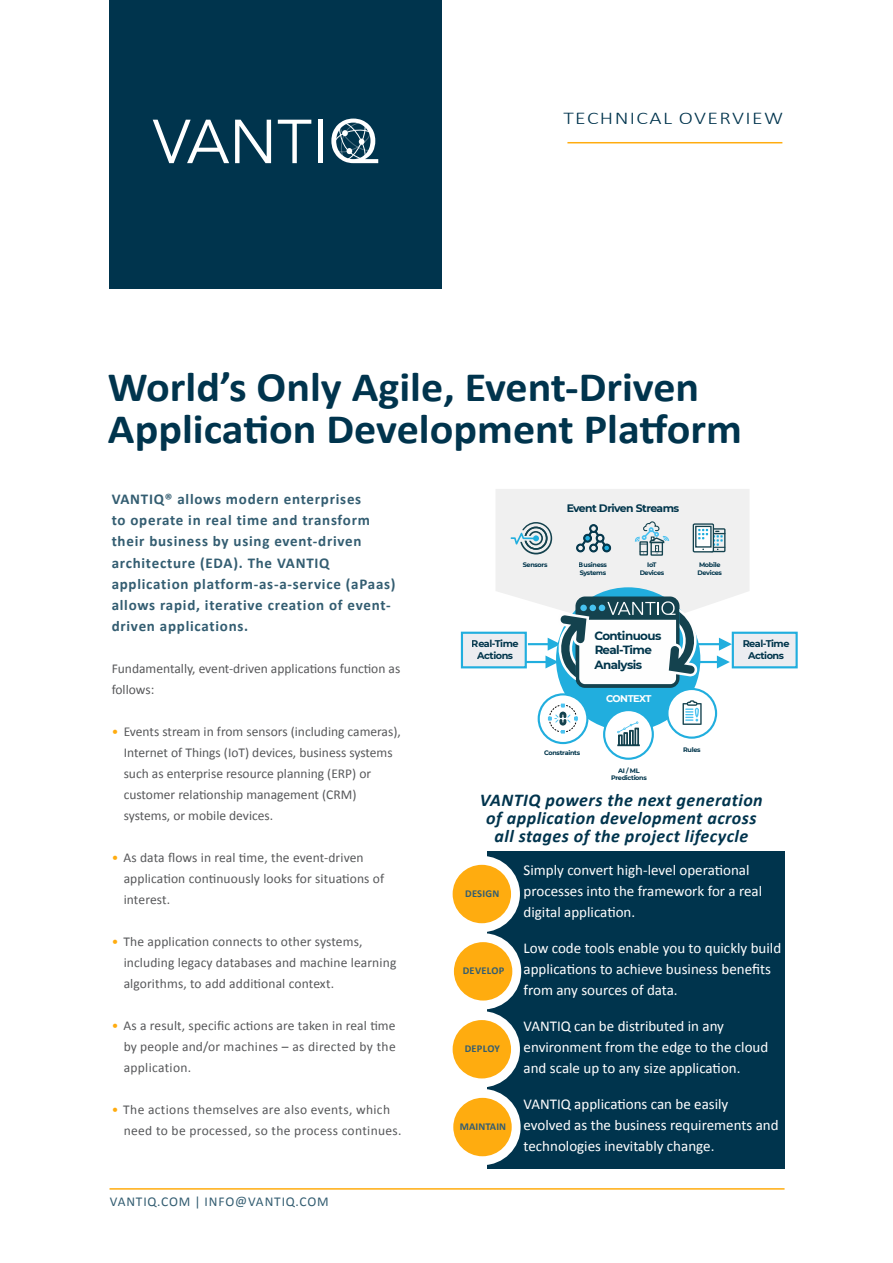
<style>
.page{position:relative;width:893px;height:1263px;background:#fff}
.page>*{position:absolute;margin:0;border:0;box-sizing:border-box;transform-origin:0 0}
.Paragraph_Style_1{font:700 42px/42px "Calibri";color:#00344d;scale:1.05 1}
.t1{font:italic 700 18px "Calibri";letter-spacing:.025em;color:#00344d}
.Paragraph_Style_1-2{font:300 18px "Calibri";letter-spacing:.065em;color:#00344d;scale:1.2 1}
.t2{font:15px/21px "Calibri";color:#fff}
.Paragraph_Style_1-3{font:700 15px/21px "Calibri";letter-spacing:.05em;color:#335d71}
.Body_Text{font:13.5px/21px "Calibri";color:#57585a}
.Body_Text-2{font:13.5px/21px "Calibri";letter-spacing:.025em;color:#57585a}
.Paragraph_Style_1-4{font:13.5px "Calibri";letter-spacing:.065em;color:#335d71}
.t3{font:700 11.85px/14.5px "Montserrat";letter-spacing:-.045em;color:#01354b}
.t4{font:700 10.8px "Montserrat";letter-spacing:-.05em;color:#01354b}
.t5{font:700 10.5px "Calibri";letter-spacing:.025em;color:#335d71}
.t6{font:700 9.75px/11.9px "Montserrat";letter-spacing:-.05em;color:#01354b;text-align:center}
.t7{font:700 9.75px "Montserrat";letter-spacing:-.05em;color:#fff}
.t8{font:700 6.45px/8.1px "Montserrat";letter-spacing:-.05em;color:#01354b}
.s1{color:#ffac0f}
</style>
<div class="page">
<hr style="left:567px;top:142px;width:215px;height:1px;background:#ffac0f">
<div style="left:110px;top:0;width:332px;height:289px;background:#00344d"></div>
<svg style="left:153px;top:120px;width:76px;height:43px"></svg>
<svg style="left:235px;top:120px;width:36px;height:43px"></svg>
<svg style="left:278px;top:120px;width:33px;height:43px"></svg>
<div style="left:318px;top:120px;width:5px;height:43px;background:#fff"></div>
<svg style="left:331px;top:119px;width:47px;height:44px"></svg>
<hr style="left:110px;top:1188px;width:674px;height:2px;background:#ffac0f">
<div style="left:487px;top:851px;width:297px;height:318px;background:#00344d"></div>
<div style="left:444px;top:856px;width:76px;height:76px;background:#fff;border-radius:50%"></div>
<div style="left:453px;top:865px;width:58px;height:58px;background:#ffac0f;border-radius:50%"></div>
<div style="left:445px;top:933px;width:76px;height:76px;background:#fff;border-radius:50%"></div>
<div style="left:454px;top:942px;width:58px;height:58px;background:#ffac0f;border-radius:50%"></div>
<div style="left:444px;top:1011px;width:76px;height:76px;background:#fff;border-radius:50%"></div>
<div style="left:453px;top:1020px;width:58px;height:58px;background:#ffac0f;border-radius:50%"></div>
<div style="left:444px;top:1089px;width:77px;height:76px;background:#fff;border-radius:50%"></div>
<div style="left:453px;top:1098px;width:59px;height:58px;background:#ffac0f;border-radius:50%"></div>
<div style="left:462px;top:633px;width:64px;height:34px;background:#ecedf1"></div>
<div style="left:461px;top:632px;width:66px;height:36px;border:2px solid #21aede"></div>
<div style="left:733px;top:633px;width:64px;height:34px;background:#ecedf1"></div>
<div style="left:732px;top:632px;width:66px;height:36px;border:2px solid #21aede"></div>
<div style="left:556px;top:587px;width:144px;height:144px;background:#21aede;border-radius:50%"></div>
<div style="left:575px;top:596px;width:104px;height:92px;background:#14424e;border-radius:10px"></div>
<svg style="left:495px;top:489px;width:255px;height:196px"></svg>
<svg style="left:539px;top:694px;width:48px;height:49px"></svg>
<div style="left:538px;top:693px;width:50px;height:51px;border:2px solid #21aede;border-radius:50%"></div>
<svg style="left:548px;top:703px;width:30px;height:30px"></svg>
<div style="left:667px;top:689px;width:49px;height:49px;background:#fff;border-radius:50%"></div>
<div style="left:666px;top:688px;width:51px;height:51px;border:2px solid #21aede;border-radius:50%"></div>
<svg style="left:682px;top:700px;width:20px;height:25px"></svg>
<div style="left:604px;top:710px;width:49px;height:49px;background:#fff;border-radius:50%"></div>
<div style="left:603px;top:709px;width:51px;height:51px;border:2px solid #21aede;border-radius:50%"></div>
<svg style="left:617px;top:721px;width:23px;height:25px"></svg>
<p class="Paragraph_Style_1-2" style="left:563px;top:107px;width:184px">TECHNICAL OVERVIEW</p>
<p class="Paragraph_Style_1" style="left:108px;top:365px;width:605px">World’s Only Agile, Event-Driven<br>Application Development Platform</p>
<p class="Paragraph_Style_1-3" style="left:112px;top:488px;width:285px">VANTIQ® allows modern enterprises<br>to operate in real time and transform their business by using event-driven architecture (EDA). The VANTIQ application platform-as-a-service (aPaas) allows rapid, iterative creation of event&shy;driven applications.</p>
<p class="Body_Text" style="left:112px;top:657px;width:290px">Fundamentally, event-driven applications function as follows:</p>
<p class="Body_Text" style="left:124px;top:720px;width:279px;text-indent:-12px"><span class="s1">•</span> Events stream in from sensors (including cameras), Internet of Things (IoT) devices, business systems such as enterprise resource planning (ERP) or customer relationship management (CRM) systems, or mobile devices.</p>
<p class="Body_Text" style="left:124px;top:846px;width:262px;text-indent:-12px"><span class="s1">•</span> As data flows in real time, the event-driven application continuously looks for situations of interest.</p>
<p class="Body_Text" style="left:124px;top:930px;width:274px;text-indent:-12px"><span class="s1">•</span> The application connects to other systems, including legacy databases and machine learning algorithms, to add additional context.</p>
<p class="Body_Text" style="left:124px;top:1014px;width:274px;text-align:justify;text-indent:-12px"><span class="s1">•</span> As a result, specific actions are taken in real time by people and/or machines – as directed by the application.</p>
<p class="Body_Text-2" style="left:124px;top:1098px;width:279px;text-indent:-12px"><span class="s1">•</span> The actions themselves are also events, which need to be processed, so the process continues.</p>
<p class="Paragraph_Style_1-4" style="left:110px;top:1192px;width:220px">VANTIQ.COM | INFO@VANTIQ.COM</p>
<p class="t4" style="left:566px;top:500px;width:114px">Event Driven Streams</p>
<p class="t8" style="left:523px;top:560px;width:26px">Sensors</p>
<p class="t8" style="left:579px;top:560px;width:30px">Business<br>Systems</p>
<p class="t8" style="left:640px;top:560px;width:26px;text-align:center">IoT<br>Devices</p>
<p class="t8" style="left:697px;top:560px;width:26px">Mobile<br>Devices</p>
<p class="t3" style="left:594px;top:628px;width:69px">Continuous<br>Real-Time<br>Analysis</p>
<p class="t6" style="left:472px;top:637px;width:48px">Real-Time<br>Actions</p>
<p class="t6" style="left:743px;top:637px;width:48px">Real-Time<br>Actions</p>
<p class="t8" style="left:544px;top:749px;width:37px">Constraints</p>
<p class="t7" style="left:606px;top:691px;width:47px">CONTEXT</p>
<p class="t8" style="left:611px;top:766px;width:37px;line-height:7.5px;text-align:center">AI / ML<br>Predictions</p>
<p class="t8" style="left:683px;top:745px;width:19px">Rules</p>
<p class="t1" style="left:480px;top:787px;width:284px">VANTIQ powers the next generation</p>
<p class="t1" style="left:486px;top:805px;width:272px">of application development across</p>
<p class="t1" style="left:494px;top:823px;width:255px">all stages of the project lifecycle</p>
<p class="t2" style="left:524px;top:859px;width:240px">Simply convert high-level operational processes into the framework for a real digital application.</p>
<p class="t2" style="left:524px;top:937px;width:259px">Low code tools enable you to quickly build applications to achieve business benefits from any sources of data.</p>
<p class="t2" style="left:524px;top:1015px;width:246px">VANTIQ can be distributed in any environment from the edge to the cloud and scale up to any size application.</p>
<p class="t2" style="left:524px;top:1093px;width:257px">VANTIQ applications can be easily evolved as the business requirements and technologies inevitably change.</p>
<p class="t5" style="left:465px;top:886px;width:36px">DESIGN</p>
<p class="t5" style="left:463px;top:963px;width:43px">DEVELOP</p>
<p class="t5" style="left:465px;top:1041px;width:37px">DEPLOY</p>
<p class="t5" style="left:460px;top:1119px;width:48px">MAINTAIN</p>
</div>
